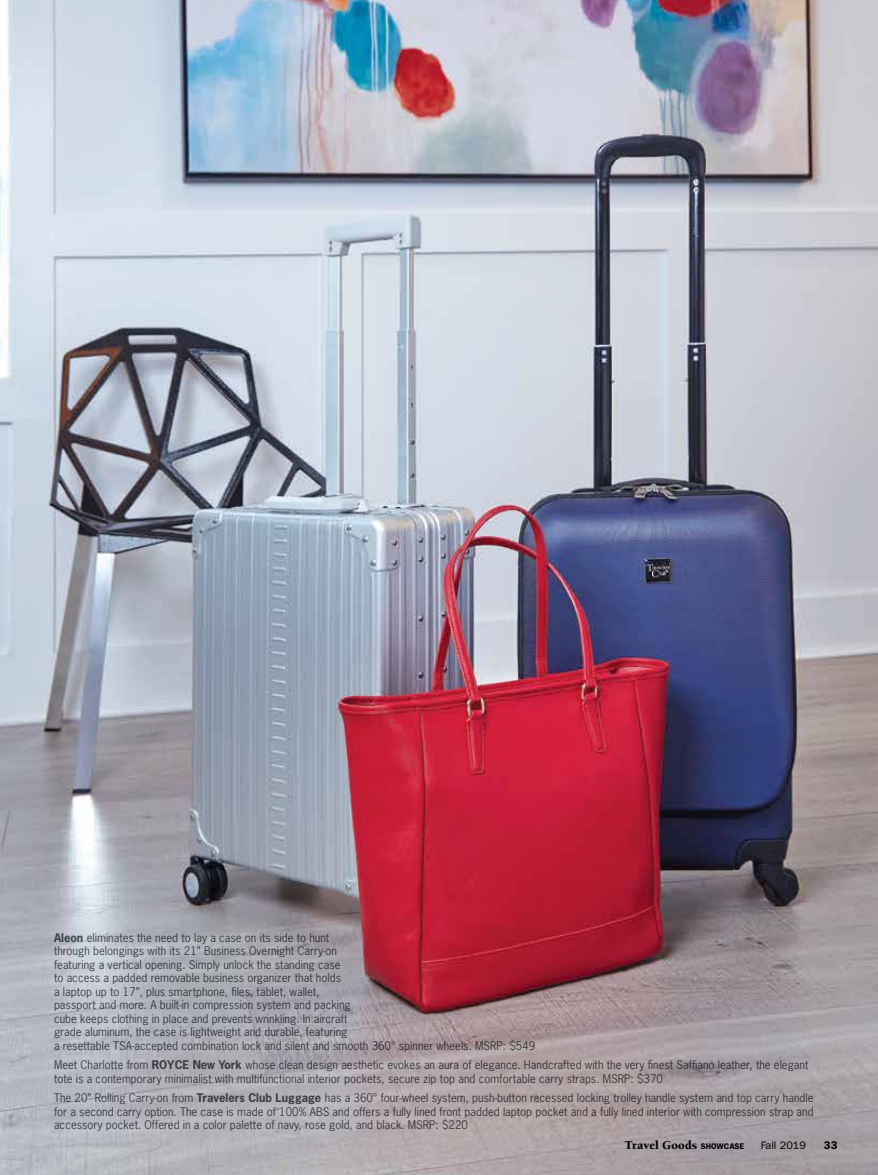
<style>
.page{position:relative;width:878px;height:1175px;background:#fff}
.page>*{position:absolute;margin:0;border:0;box-sizing:border-box;transform-origin:0 0}
.t1{font:900 12.3px "Berkeley";color:#000}
.t2{font:11.25px/13.5px "News Gothic";color:#58595b}
.t3{font:600 11.25px "ITC Franklin Gothic Std";color:#000}
.t4{font:10.8px "ITC Franklin Gothic Std";color:#000}
.s1{font-weight:700}
.s2{font-family:"ITC Franklin Gothic Std";font-weight:600;font-size:8.25px}
</style>
<div class="page">
<img style="left:0;top:0;width:878px;height:1174px">
<p class="t2" style="left:54px;top:930px;width:483px"><span class="s1">Aleon</span> eliminates the need to lay a case on its side to hunt<br>through belongings with its 21” Business Overnight Carry-on<br>featuring a vertical opening. Simply unlock the standing case<br>to access a padded removable business organizer that holds<br>a laptop up to 17”, plus smartphone, files, tablet, wallet,<br>passport and more. A built-in compression system and packing<br>cube keeps clothing in place and prevents wrinkling. In aircraft<br>grade aluminum, the case is lightweight and durable, featuring<br>a resettable TSA-accepted combination lock and silent and smooth 360° spinner wheels. MSRP: $549</p>
<p class="t2" style="left:54px;top:1058px;width:756px">Meet Charlotte from <span class="s1">ROYCE New York</span> whose clean design aesthetic evokes an aura of elegance. Handcrafted with the very finest Saffiano leather, the elegant tote is a contemporary minimalist with multifunctional interior pockets, secure zip top and comfortable carry straps. MSRP: $370</p>
<p class="t2" style="left:54px;top:1091px;width:761px;text-align:justify">The 20” Rolling Carry-on from <span class="s1">Travelers Club Luggage</span> has a 360° four-wheel system, push-button recessed locking trolley handle system and top carry handle for a second carry option. The case is made of 100% ABS and offers a fully lined front padded laptop pocket and a fully lined interior with compression strap and accessory pocket. Offered in a color palette of navy, rose gold, and black. MSRP: $220</p>
<p class="t1" style="left:625px;top:1138px;width:121px">Travel Goods <span class="s2">SHOWCASE</span></p>
<p class="t4" style="left:760px;top:1139px;width:47px">Fall 2019</p>
<p class="t3" style="left:824px;top:1138px;width:15px">33</p>
</div>
